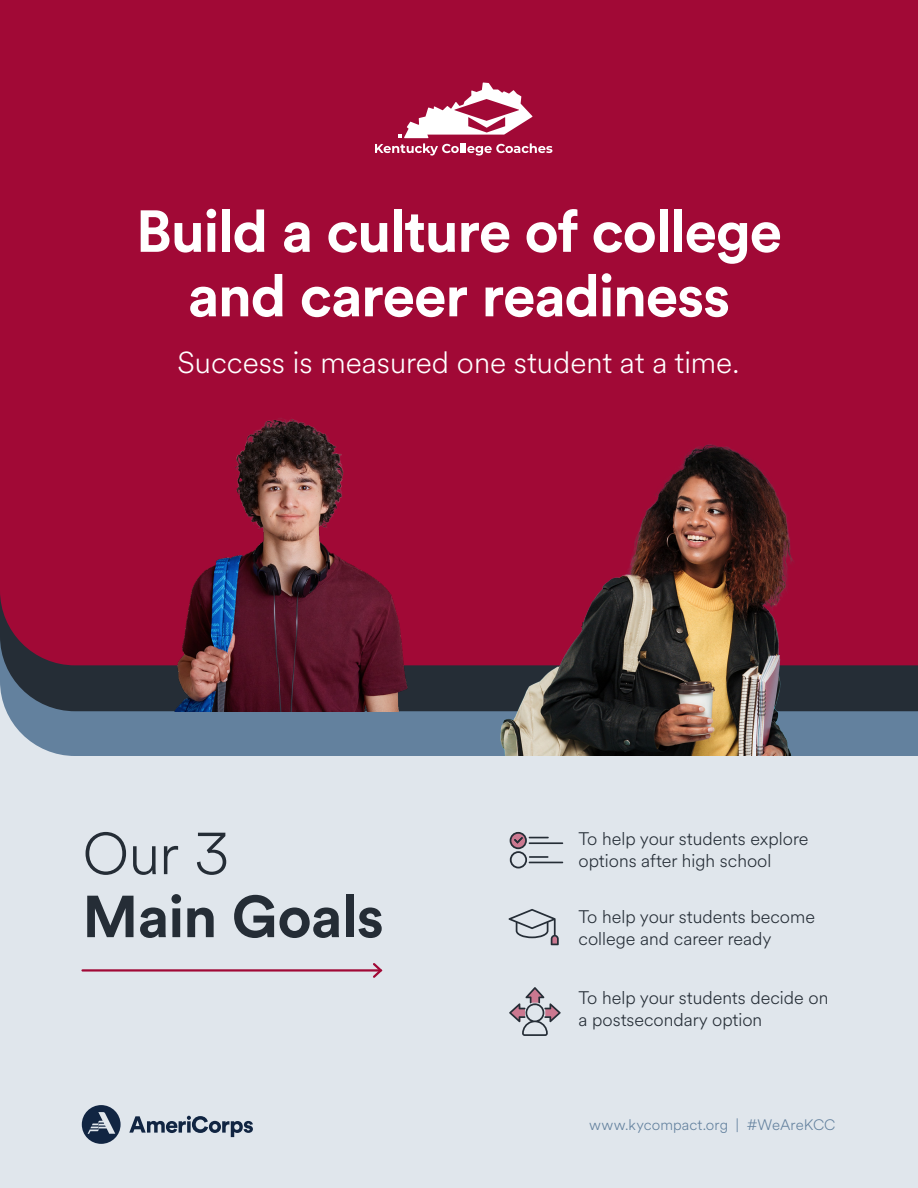
<style>
.page{position:relative;width:918px;height:1188px;background:#fff}
.page>*{position:absolute;margin:0;border:0;box-sizing:border-box;transform-origin:0 0}
.t1{font:700 58.5px/64.5px "Circular Std";letter-spacing:-.02em;color:#fff;text-align:center}
.t2{font:700 58.5px/63px "Circular Std";letter-spacing:-.015em;color:#252d36}
.t3{font:300 30px "Circular Spotify Text";color:#fff}
.t4{font:300 18px/21.6px "Circular Spotify Text";color:#252d36}
.t5{font:300 15px "Circular Spotify Text";letter-spacing:.005em;color:#63819e}
.s1{font-family:"Circular Spotify Text";font-weight:300}
</style>
<div class="page">
<div style="left:0;top:681px;width:918px;height:507px;background:#e0e6ec"></div>
<div style="left:6px;top:711px;width:912px;height:45px;background:#63819e"></div>
<div style="left:0;top:0;width:918px;height:665px;background:#a10936"></div>
<svg style="left:375px;top:82px;width:177px;height:74px"></svg>
<hr style="left:82px;top:969px;width:299px;height:3px;background:#a10936">
<svg style="left:371px;top:963px;width:12px;height:15px"></svg>
<svg style="left:510px;top:832px;width:39px;height:36px"></svg>
<hr style="left:529px;top:842px;width:34px;height:2px;background:#252d36">
<hr style="left:529px;top:856px;width:20px;height:2px;background:#252d36">
<hr style="left:529px;top:862px;width:34px;height:1px;background:#252d36">
<svg style="left:509px;top:909px;width:50px;height:36px"></svg>
<svg style="left:509px;top:987px;width:52px;height:49px"></svg>
<svg style="left:82px;top:1105px;width:39px;height:39px"></svg>
<svg style="left:129px;top:1116px;width:124px;height:21px"></svg>
<img style="left:104px;top:414px;width:360px;height:297px">
<img style="left:500px;top:424px;width:336px;height:332px">
<p class="t1" style="left:136px;top:198px;width:648px">Build a culture of college and career readiness</p>
<p class="t3" style="left:178px;top:342px;width:563px">Success is measured one student at a time.</p>
<p class="t2" style="left:82px;top:821px;width:303px"><span class="s1">Our 3<br></span>Main Goals</p>
<p class="t4" style="left:579px;top:829px;width:232px">To help your students explore options after high school</p>
<p class="t4" style="left:579px;top:907px;width:238px">To help your students become college and career ready</p>
<p class="t4" style="left:579px;top:987px;width:251px">To help your students decide on a postsecondary option</p>
<p class="t5" style="left:589px;top:1114px;width:248px">www.kycompact.org | #WeAreKCC</p>
</div>
